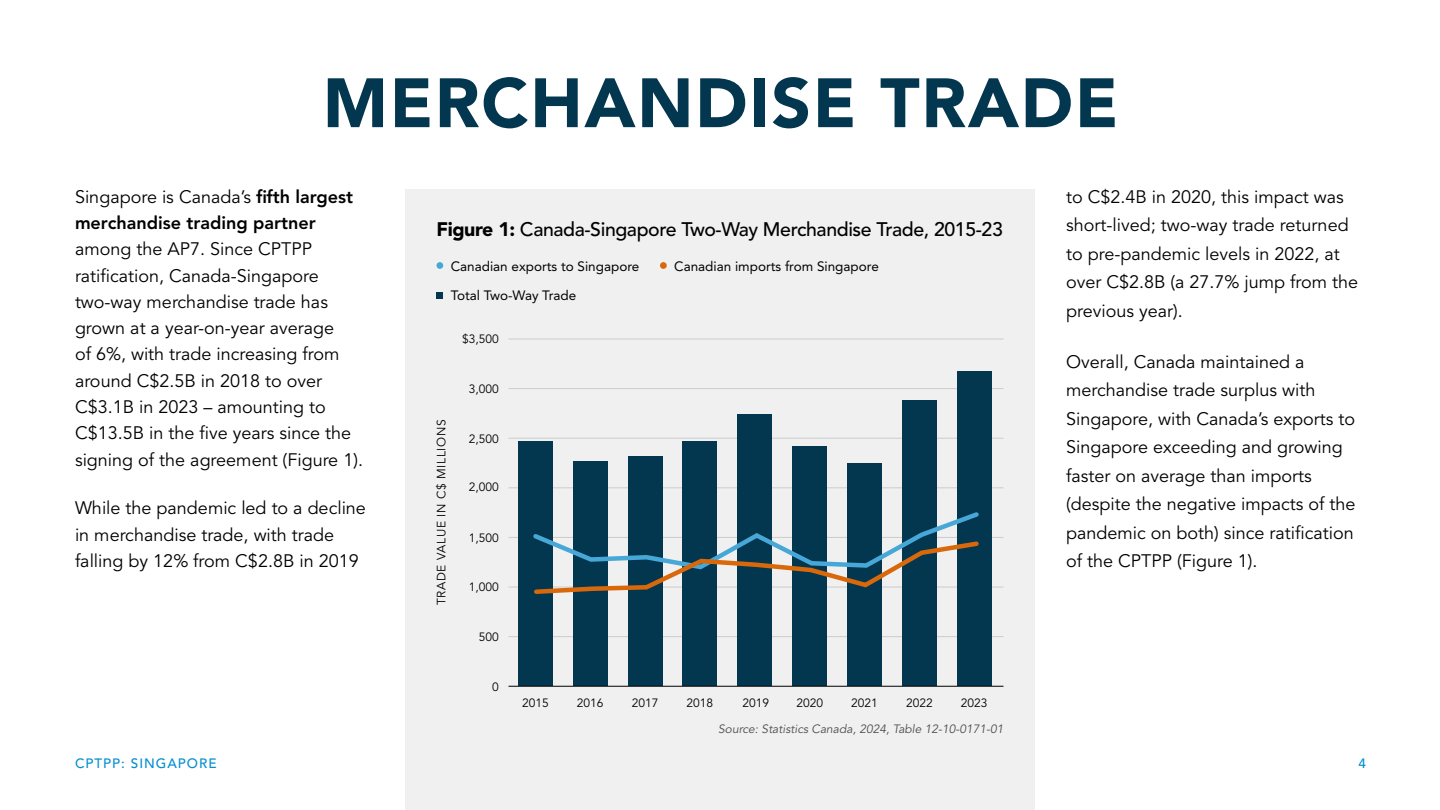
<style>
.page{position:relative;width:1440px;height:810px;background:#fff}
.page>*{position:absolute;margin:0;border:0;box-sizing:border-box;transform-origin:0 0}
.t1{font:900 69px "Avenir LT Std";letter-spacing:.025em;color:#033750}
.t2{font:500 19.5px "Avenir LT Std";letter-spacing:-.02em;color:#000}
.t3{font:18px/28.5px "Avenir LT Std";color:#000}
.t4{font:800 18px/26.3px "Avenir LT Std";color:#000}
.t5{font:13.5px "Avenir LT Std";color:#000}
.t6{font:500 13.5px "Avenir LT Std";letter-spacing:.075em;color:#068ecf}
.t7{font:12px "Avenir LT Std";color:#000}
.t8{font:italic 12px "Avenir LT Std";color:#4d4d4d}
.t9{font:12px "Avenir LT Std";letter-spacing:.05em;color:#000}
.s1{font-weight:400}
.s2{font-weight:900}
</style>
<div class="page">
<div style="left:405px;top:189px;width:630px;height:621px;background:#f0f0f0"></div>
<div style="left:436px;top:292px;width:7px;height:6px;background:#033750"></div>
<div style="left:436px;top:262px;width:7px;height:7px;background:#47a8d7;border-radius:50%"></div>
<div style="left:660px;top:262px;width:7px;height:7px;background:#d9680b;border-radius:50%"></div>
<hr style="left:508px;top:636px;width:496px;height:1px;background:#ccc">
<hr style="left:508px;top:587px;width:496px;height:1px;background:#ccc">
<hr style="left:508px;top:537px;width:496px;height:1px;background:#ccc">
<hr style="left:508px;top:487px;width:496px;height:1px;background:#ccc">
<hr style="left:508px;top:438px;width:496px;height:1px;background:#ccc">
<hr style="left:508px;top:388px;width:496px;height:1px;background:#ccc">
<hr style="left:508px;top:339px;width:496px;height:1px;background:#ccc">
<div style="left:518px;top:441px;width:35px;height:245px;background:#033750"></div>
<div style="left:573px;top:461px;width:35px;height:225px;background:#033750"></div>
<div style="left:628px;top:457px;width:34px;height:229px;background:#033750"></div>
<div style="left:683px;top:441px;width:34px;height:245px;background:#033750"></div>
<div style="left:738px;top:414px;width:34px;height:272px;background:#033750"></div>
<div style="left:792px;top:446px;width:35px;height:240px;background:#033750"></div>
<div style="left:847px;top:464px;width:35px;height:222px;background:#033750"></div>
<div style="left:902px;top:400px;width:35px;height:286px;background:#033750"></div>
<div style="left:957px;top:371px;width:35px;height:315px;background:#033750"></div>
<hr style="left:508px;top:686px;width:496px;height:1px;background:#000">
<svg style="left:533px;top:509px;width:446px;height:87px"></svg>
<h1 class="t1" style="left:323px;top:61px;width:797px">MERCHANDISE TRADE</h1>
<p class="t4" style="left:75px;top:183px;width:280px"><span class="s1">Singapore is Canada’s</span> fifth largest merchandise trading partner</p>
<p class="t3" style="left:75px;top:236px;width:290px;line-height:26.3px">among the AP7. Since CPTPP ratification, Canada-Singapore two‑way merchandise trade has grown at a year-on-year average<br>of 6%, with trade increasing from around C$2.5B in 2018 to over<br>C$3.1B in 2023 – amounting to<br>C$13.5B in the five years since the signing of the agreement (Figure 1).</p>
<p class="t3" style="left:75px;top:496px;width:293px;line-height:26.3px">While the pandemic led to a decline in merchandise trade, with trade falling by 12% from C$2.8B in 2019</p>
<p class="t2" style="left:436px;top:218px;width:568px"><span class="s2">Figure 1:</span> Canada-Singapore Two-Way Merchandise Trade, 2015-23</p>
<p class="t5" style="left:451px;top:258px;width:190px">Canadian exports to Singapore</p>
<p class="t5" style="left:674px;top:258px;width:206px">Canadian imports from Singapore</p>
<p class="t5" style="left:451px;top:288px;width:127px">Total Two-Way Trade</p>
<p class="t9" style="left:435px;top:605px;width:187px;rotate:-90deg">TRADE VALUE IN C$ MILLIONS</p>
<p class="t7" style="left:462px;top:332px;width:38px">$3,500</p>
<p class="t7" style="left:469px;top:382px;width:32px">3,000</p>
<p class="t7" style="left:469px;top:432px;width:32px">2,500</p>
<p class="t7" style="left:469px;top:479px;width:32px">2,000</p>
<p class="t7" style="left:469px;top:531px;width:32px">1,500</p>
<p class="t7" style="left:469px;top:580px;width:32px">1,000</p>
<p class="t7" style="left:479px;top:630px;width:22px">500</p>
<p class="t7" style="left:492px;top:680px;width:8px">0</p>
<p class="t7" style="left:522px;top:695px;width:28px">2015</p>
<p class="t7" style="left:577px;top:695px;width:28px">2016</p>
<p class="t7" style="left:632px;top:695px;width:28px">2017</p>
<p class="t7" style="left:687px;top:695px;width:28px">2018</p>
<p class="t7" style="left:743px;top:695px;width:28px">2019</p>
<p class="t7" style="left:796px;top:695px;width:28px">2020</p>
<p class="t7" style="left:851px;top:695px;width:28px">2021</p>
<p class="t7" style="left:906px;top:695px;width:28px">2022</p>
<p class="t7" style="left:961px;top:695px;width:28px">2023</p>
<p class="t8" style="left:718px;top:722px;width:287px">Source: Statistics Canada, 2024, Table 12-10-0171-01</p>
<p class="t3" style="left:1066px;top:183px;width:294px">to C$2.4B in 2020, this impact was short-lived; two-way trade returned to pre-pandemic levels in 2022, at over C$2.8B (a 27.7% jump from the previous year).</p>
<p class="t3" style="left:1066px;top:348px;width:291px">Overall, Canada maintained a merchandise trade surplus with<br>Singapore, with Canada’s exports to<br>Singapore exceeding and growing faster on average than imports (despite the negative impacts of the pandemic on both) since ratification of the CPTPP (Figure 1).</p>
<p class="t6" style="left:75px;top:756px;width:143px">CPTPP: SINGAPORE</p>
<p class="t6" style="left:1359px;top:756px;width:9px">4</p>
</div>
